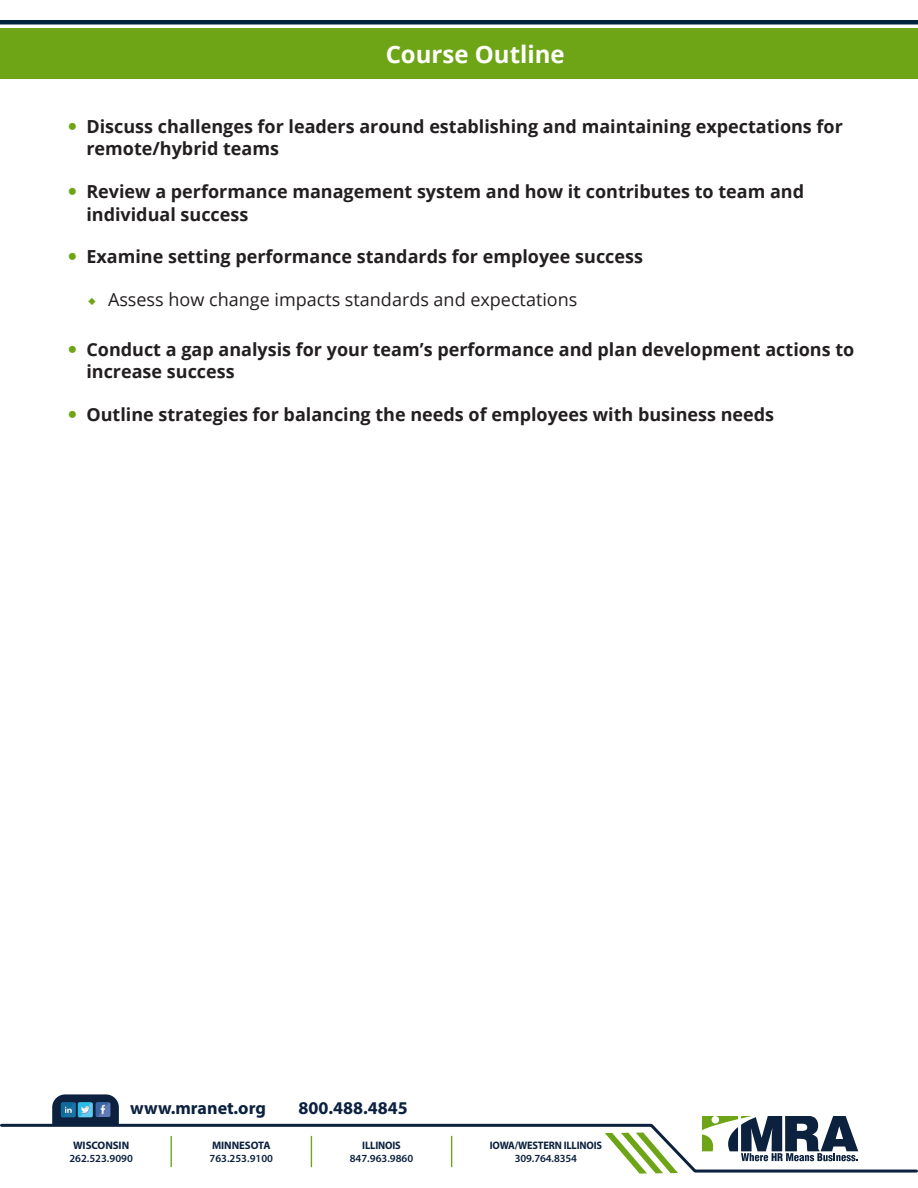
<style>
.page{position:relative;width:918px;height:1188px;background:#fff}
.page>*{position:absolute;margin:0;border:0;box-sizing:border-box;transform-origin:0 0}
.t1{font:700 24px "Open Sans";color:#fff}
.t2{font:700 18px/22.5px "Open Sans";color:#231f20}
.t3{font:18px "Open Sans";color:#231f20}
.t4{font:700 18px "Myriad Pro";color:#0b213f}
.t5{font:600 10.95px "Myriad Pro";color:#0b213f}
.t6{font:700 10.95px "Myriad Pro";letter-spacing:-.015em;color:#0b213f;scale:.95 1}
.t7{font:700 10.95px "Myriad Pro";letter-spacing:-.015em;color:#0b213f}
.s1{font-family:"Minion Pro";color:#6ea516}
</style>
<div class="page">
<div style="left:0;top:29px;width:918px;height:50px;background:#6ea516"></div>
<hr style="left:0;top:20px;width:918px;height:4px;background:#002340">
<hr style="left:451px;top:1136px;width:1px;height:31px;background:#6ea516">
<hr style="left:311px;top:1136px;width:1px;height:31px;background:#6ea516">
<hr style="left:171px;top:1136px;width:1px;height:31px;background:#6ea516">
<hr style="left:695px;top:1170px;width:222px;height:3px;background:#0b213e">
<svg style="left:604px;top:1116px;width:254px;height:58px"></svg>
<hr style="left:2px;top:1124px;width:649px;height:3px;background:#0b213e">
<svg style="left:52px;top:1094px;width:67px;height:30px;background:#2e5373"></svg>
<h1 class="t1" style="left:386px;top:38px;width:181px">Course Outline</h1>
<p class="t2" style="left:86px;top:115px;width:758px">Discuss challenges for leaders around establishing and maintaining expectations for remote/hybrid teams</p>
<p class="t2" style="left:86px;top:180px;width:719px">Review a performance management system and how it contributes to team and individual success</p>
<p class="t2" style="left:86px;top:245px;width:558px">Examine setting performance standards for employee success</p>
<p class="t3" style="left:88px;top:287px;width:491px"><span class="s1">◆</span> Assess how change impacts standards and expectations</p>
<p class="t2" style="left:86px;top:337px;width:769px">Conduct a gap analysis for your team’s performance and plan development actions to increase success</p>
<p class="t2" style="left:86px;top:403px;width:689px">Outline strategies for balancing the needs of employees with business needs</p>
<p class="t4" style="left:130px;top:1098px;width:137px">www.mranet.org</p>
<p class="t4" style="left:299px;top:1098px;width:111px">800.488.4845</p>
<p class="t7" style="left:73px;top:1139px;width:58px">WISCONSIN</p>
<p class="t5" style="left:69px;top:1152px;width:65px">262.523.9090</p>
<p class="t7" style="left:212px;top:1139px;width:60px">MINNESOTA</p>
<p class="t5" style="left:210px;top:1152px;width:65px">763.253.9100</p>
<p class="t6" style="left:362px;top:1139px;width:42px">ILLINOIS</p>
<p class="t5" style="left:350px;top:1152px;width:65px">847.963.9860</p>
<p class="t6" style="left:490px;top:1139px;width:120px">IOWA/WESTERN ILLINOIS</p>
<p class="t5" style="left:515px;top:1152px;width:64px">309.764.8354</p>
</div>
